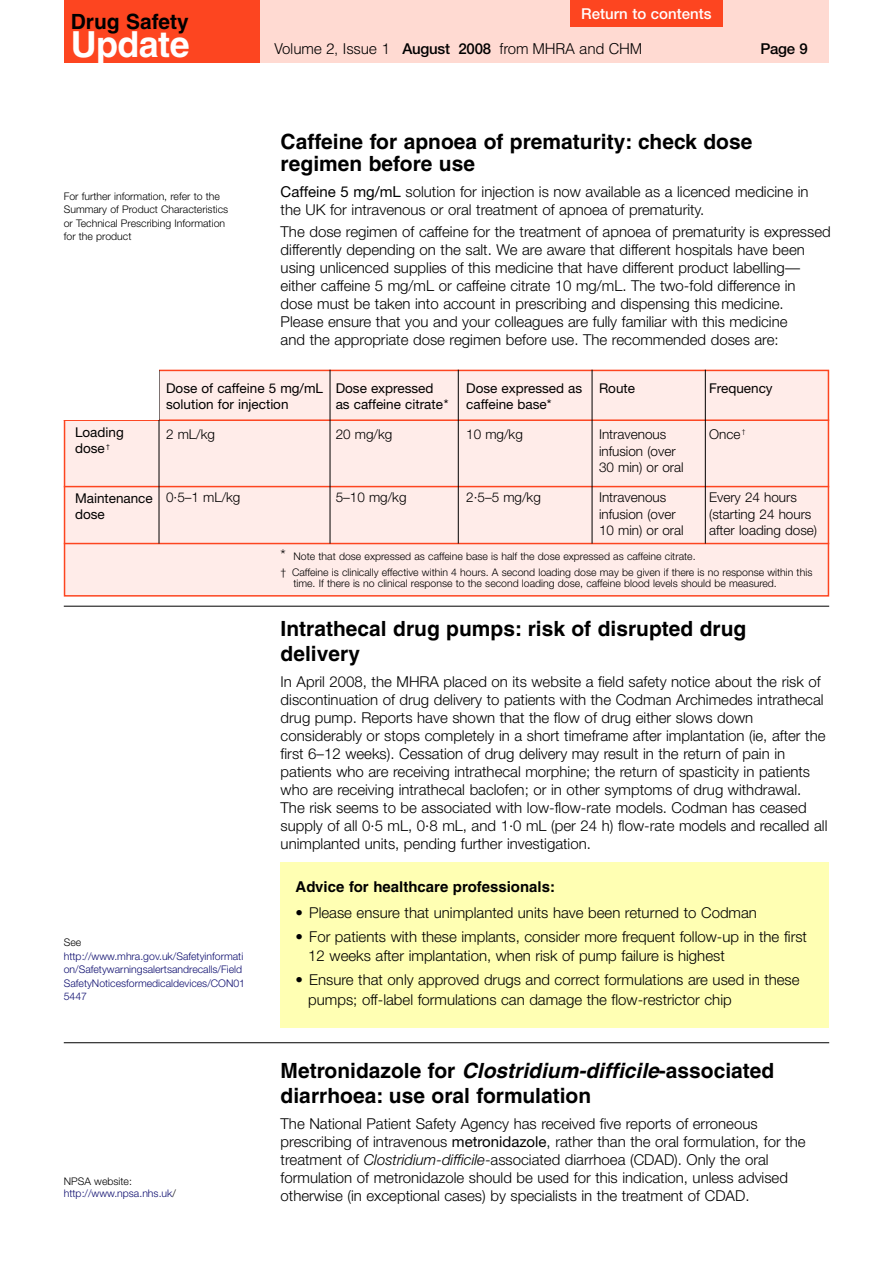
<style>
.page{position:relative;width:893px;height:1263px;background:#fff}
.page>*{position:absolute;margin:0;border:0;box-sizing:border-box;transform-origin:0 0}
.t1{font:700 36px "Helvetica";letter-spacing:-.015em;color:#fff}
.t2{font:700 21px/25.2px "Helvetica";color:#000}
.t3{font:300 15px/18px "Helvetica Neue";color:#000}
.t4{font:300 15px "Helvetica";letter-spacing:-.015em;color:#000}
.t5{font:700 15px "Helvetica";color:#000}
.t6{font:500 15px "Helvetica Neue";color:#fff}
.t7{font:500 15px "Helvetica Neue";color:#000}
.t8{font:300 13.5px/16.5px "Helvetica Neue";color:#000}
.t9{font:13.5px/16.5px "Helvetica Neue";color:#000}
.t10{font:300 10.5px/13.5px "Helvetica Neue";color:#000}
.t11{font:300 10.5px/13.5px "Helvetica Neue";color:#0f0f70}
.s1{font-family:"Helvetica Neue";font-weight:500}
.s2{font-weight:400}
.s3{font-size:15px}
.s4{color:#000}
.s5{font-style:italic}
</style>
<div class="page">
<div style="left:65px;top:370px;width:763px;height:226px;background:#ffece9"></div>
<div style="left:64px;top:370px;width:765px;height:227px;border:2px solid #fd4520"></div>
<div style="left:259px;top:0;width:570px;height:63px;background:#ffdad2"></div>
<div style="left:64px;top:0;width:195px;height:63px;background:#fd4520"></div>
<div style="left:570px;top:0;width:152px;height:27px;background:#fd4520"></div>
<hr style="left:64px;top:419px;width:765px;height:2px;background:#fd4520">
<hr style="left:64px;top:543px;width:765px;height:1px;background:#fd4520">
<hr style="left:64px;top:486px;width:765px;height:1px;background:#fd4520">
<hr style="left:159px;top:370px;width:1px;height:173px;background:#000">
<hr style="left:330px;top:370px;width:1px;height:173px;background:#000">
<hr style="left:458px;top:370px;width:1px;height:173px;background:#000">
<hr style="left:592px;top:370px;width:1px;height:173px;background:#000">
<hr style="left:705px;top:370px;width:1px;height:173px;background:#000">
<hr style="left:64px;top:606px;width:765px;height:1px;background:#000">
<hr style="left:64px;top:1042px;width:765px;height:1px;background:#000">
<div style="left:281px;top:862px;width:548px;height:166px;background:#ffffb3"></div>
<div style="left:39px;top:364px;width:119px;height:55px;background:#fff"></div>
<h2 class="t2" style="left:71px;top:11px;width:120px">Drug Safety</h2>
<h1 class="t1" style="left:71px;top:30px;width:120px">Update</h1>
<p class="t10" style="left:64px;top:190px;width:166px">For further information, refer to the<br>Summary of Product Characteristics or Technical Prescribing Information for the product</p>
<p class="t6" style="left:581px;top:9px;width:132px">Return to contents</p>
<p class="t4" style="left:274px;top:40px;width:370px">Volume 2, Issue 1 <span class="s1">August 2008</span> from MHRA and CHM</p>
<p class="t7" style="left:760px;top:43px;width:49px">Page 9</p>
<h2 class="t2" style="left:281px;top:132px;width:473px;line-height:22.5px">Caffeine for apnoea of prematurity: check dose regimen before use</h2>
<p class="t3" style="left:281px;top:184px;width:529px"><span class="s2">Caffeine 5 mg/mL</span> solution for injection is now available as a licenced medicine in the UK for intravenous or oral treatment of apnoea of prematurity.</p>
<p class="t3" style="left:281px;top:224px;width:552px">The dose regimen of caffeine for the treatment of apnoea of prematurity is expressed differently depending on the salt. We are aware that different hospitals have been using unlicenced supplies of this medicine that have different product labelling— either caffeine 5 mg/mL or caffeine citrate 10 mg/mL. The two-fold difference in dose must be taken into account in prescribing and dispensing this medicine.<br>Please ensure that you and your colleagues are fully familiar with this medicine<br>and the appropriate dose regimen before use. The recommended doses are:</p>
<p class="t9" style="left:75px;top:425px;width:50px">Loading dose <sup>†</sup></p>
<p class="t9" style="left:75px;top:491px;width:79px">Maintenance dose</p>
<p class="t9" style="left:166px;top:381px;width:159px">Dose of caffeine 5 mg/mL solution for injection</p>
<p class="t8" style="left:166px;top:427px;width:50px">2 mL/kg</p>
<p class="t9" style="left:336px;top:381px;width:114px">Dose expressed as caffeine citrate*</p>
<p class="t8" style="left:336px;top:427px;width:58px">20 mg/kg</p>
<p class="t9" style="left:466px;top:381px;width:118px">Dose expressed as caffeine base*</p>
<p class="t8" style="left:466px;top:427px;width:58px">10 mg/kg</p>
<p class="t9" style="left:599px;top:381px;width:37px">Route</p>
<p class="t8" style="left:599px;top:427px;width:86px">Intravenous infusion (over<br>30 min) or oral</p>
<p class="t8" style="left:599px;top:490px;width:86px">Intravenous infusion (over<br>10 min) or oral</p>
<p class="t9" style="left:709px;top:381px;width:65px">Frequency</p>
<p class="t8" style="left:709px;top:427px;width:38px">Once <sup>†</sup></p>
<p class="t8" style="left:166px;top:490px;width:76px">0·5–1 mL/kg</p>
<p class="t8" style="left:336px;top:490px;width:72px">5–10 mg/kg</p>
<p class="t8" style="left:466px;top:490px;width:76px">2·5–5 mg/kg</p>
<p class="t8" style="left:709px;top:490px;width:110px">Every 24 hours (starting 24 hours after loading dose)</p>
<p class="t10" style="left:281px;top:549px;width:533px;line-height:15.8px"><span class="s3">*</span> Note that dose expressed as caffeine base is half the dose expressed as caffeine citrate.<br>† Caffeine is clinically effective within 4 hours. A second loading dose may be given if there is no response within this</p>
<p class="t10" style="left:293px;top:577px;width:485px">time. If there is no clinical response to the second loading dose, caffeine blood levels should be measured.</p>
<h2 class="t2" style="left:281px;top:618px;width:467px">Intrathecal drug pumps: risk of disrupted drug delivery</h2>
<p class="t3" style="left:281px;top:674px;width:548px">In April 2008, the MHRA placed on its website a field safety notice about the risk of discontinuation of drug delivery to patients with the Codman Archimedes intrathecal drug pump. Reports have shown that the flow of drug either slows down considerably or stops completely in a short timeframe after implantation (ie, after the first 6–12 weeks). Cessation of drug delivery may result in the return of pain in patients who are receiving intrathecal morphine; the return of spasticity in patients who are receiving intrathecal baclofen; or in other symptoms of drug withdrawal.<br>The risk seems to be associated with low-flow-rate models. Codman has ceased supply of all 0·5 mL, 0·8 mL, and 1·0 mL (per 24 h) flow-rate models and recalled all unimplanted units, pending further investigation.</p>
<p class="t10" style="left:64px;top:937px;width:19px">See</p>
<p class="t11" style="left:64px;top:950px;width:183px">http://www.mhra.gov.uk/Safetyinformati on/Safetywarningsalertsandrecalls/Field SafetyNoticesformedicaldevices/CON01<br>5447</p>
<p class="t11" style="left:64px;top:1176px;width:114px;line-height:12px"><span class="s4">NPSA website: </span>http://www.npsa.nhs.uk<span class="s4">/</span></p>
<p class="t5" style="left:296px;top:881px;width:261px">Advice for healthcare professionals:</p>
<p class="t3" style="left:296px;top:904px;width:463px">• Please ensure that unimplanted units have been returned to Codman</p>
<p class="t3" style="left:308px;top:928px;width:500px;line-height:19.5px;text-indent:-13px">• For patients with these implants, consider more frequent follow-up in the first<br>12 weeks after implantation, when risk of pump failure is highest</p>
<p class="t3" style="left:308px;top:971px;width:493px;line-height:19.5px;text-indent:-13px">• Ensure that only approved drugs and correct formulations are used in these pumps; off-label formulations can damage the flow-restrictor chip</p>
<h2 class="t2" style="left:281px;top:1059px;width:495px">Metronidazole for <span class="s5">Clostridium-difficile</span>-associated diarrhoea: use oral formulation</h2>
<p class="t3" style="left:281px;top:1115px;width:527px">The National Patient Safety Agency has received five reports of erroneous prescribing of intravenous <span class="s2">metronidazole</span>, rather than the oral formulation, for the treatment of <span class="s5">Clostridium-difficile</span>-associated diarrhoea (CDAD). Only the oral formulation of metronidazole should be used for this indication, unless advised otherwise (in exceptional cases) by specialists in the treatment of CDAD.</p>
</div>
